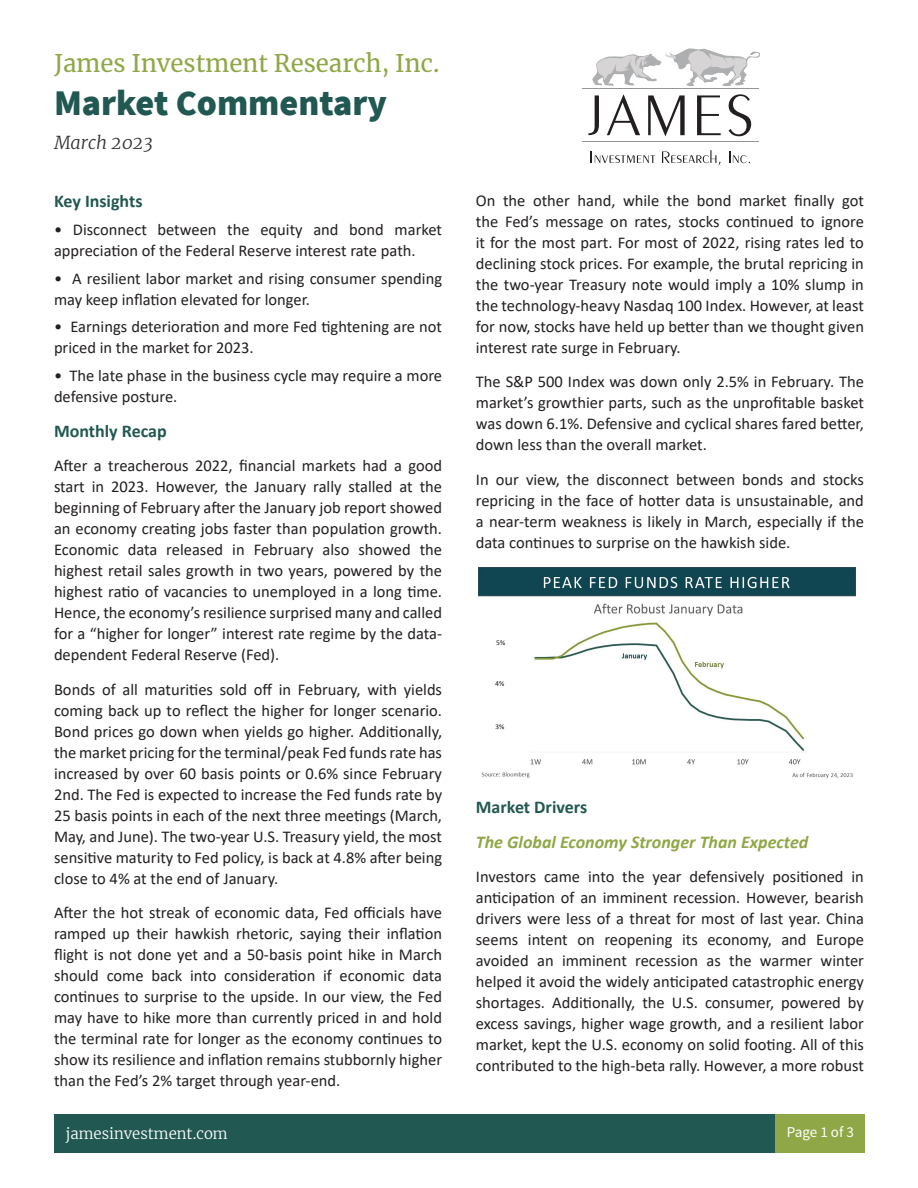
<style>
.page{position:relative;width:918px;height:1188px;background:#fff}
.page>*{position:absolute;margin:0;border:0;box-sizing:border-box;transform-origin:0 0}
.Bulleted_-_Pos_Neg_T{font:900 36px "Source Sans Pro";color:#215851}
.Bulleted_-_Pos_Neg_T-2{font:24px "Merriweather";color:#8fa746}
.t1{font:700 18px "Calibri";color:#215851}
.t2{font:italic 700 18px "Calibri";color:#8fa746}
.Bulleted_-_Pos_Neg_T-3{font:italic 300 18px "Merriweather";color:#303232}
.t3{font:16.5px/21px "Calibri";color:#231f20;text-align:justify}
.t4{font:300 15px "Merriweather";color:#fff}
.t5{font:15px "Source Sans Pro";letter-spacing:-.005em;color:#fff}
</style>
<div class="page">
<div style="left:54px;top:1114px;width:721px;height:38px;background:#215851"></div>
<div style="left:775px;top:1114px;width:90px;height:38px;background:#8fa746"></div>
<img style="left:478px;top:567px;width:378px;height:212px">
<svg style="left:588px;top:95px;width:11px;height:40px"></svg>
<svg style="left:607px;top:94px;width:33px;height:41px"></svg>
<svg style="left:648px;top:95px;width:37px;height:41px"></svg>
<svg style="left:697px;top:95px;width:24px;height:40px"></svg>
<svg style="left:729px;top:94px;width:22px;height:42px"></svg>
<hr style="left:582px;top:141px;width:177px;height:1px;background:#939598">
<svg style="left:591px;top:151px;width:64px;height:12px"></svg>
<svg style="left:662px;top:150px;width:59px;height:16px"></svg>
<svg style="left:729px;top:151px;width:21px;height:12px"></svg>
<hr style="left:582px;top:88px;width:177px;height:1px;background:#939598">
<svg style="left:592px;top:48px;width:168px;height:38px"></svg>
<p class="Bulleted_-_Pos_Neg_T-2" style="left:54px;top:47px;width:387px">James Investment Research, Inc.</p>
<p class="Bulleted_-_Pos_Neg_T" style="left:54px;top:78px;width:334px">Market Commentary</p>
<p class="Bulleted_-_Pos_Neg_T-3" style="left:54px;top:130px;width:101px">March 2023</p>
<p class="t1" style="left:54px;top:188px;width:90px">Key Insights</p>
<p class="t3" style="left:54px;top:218px;width:390px">• Disconnect between the equity and bond market appreciation of the Federal Reserve interest rate path.</p>
<p class="t3" style="left:54px;top:267px;width:390px">• A resilient labor market and rising consumer spending may keep inflation elevated for longer.</p>
<p class="t3" style="left:54px;top:316px;width:390px">• Earnings deterioration and more Fed tightening are not priced in the market for 2023.</p>
<p class="t3" style="left:54px;top:365px;width:390px">• The late phase in the business cycle may require a more defensive posture.</p>
<p class="t1" style="left:54px;top:418px;width:114px">Monthly Recap</p>
<p class="t3" style="left:54px;top:455px;width:390px">After a treacherous 2022, financial markets had a good start in 2023. However, the January rally stalled at the beginning of February after the January job report showed an economy creating jobs faster than population growth.<br>Economic data released in February also showed the highest retail sales growth in two years, powered by the highest ratio of vacancies to unemployed in a long time.<br>Hence, the economy’s resilience surprised many and called for a “higher for longer” interest rate regime by the data&shy;dependent Federal Reserve (Fed).</p>
<p class="t3" style="left:54px;top:678px;width:390px">Bonds of all maturities sold off in February, with yields coming back up to reflect the higher for longer scenario.<br>Bond prices go down when yields go higher. Additionally, the market pricing for the terminal/peak Fed funds rate has increased by over 60 basis points or 0.6% since February 2nd. The Fed is expected to increase the Fed funds rate by 25 basis points in each of the next three meetings (March, May, and June). The two-year U.S. Treasury yield, the most sensitive maturity to Fed policy, is back at 4.8% after being close to 4% at the end of January.</p>
<p class="t3" style="left:54px;top:902px;width:390px">After the hot streak of economic data, Fed officials have ramped up their hawkish rhetoric, saying their inflation flight is not done yet and a 50-basis point hike in March should come back into consideration if economic data continues to surprise to the upside. In our view, the Fed may have to hike more than currently priced in and hold the terminal rate for longer as the economy continues to show its resilience and inflation remains stubbornly higher than the Fed’s 2% target through year-end.</p>
<p class="t3" style="left:476px;top:190px;width:390px">On the other hand, while the bond market finally got the Fed’s message on rates, stocks continued to ignore it for the most part. For most of 2022, rising rates led to declining stock prices. For example, the brutal repricing in the two-year Treasury note would imply a 10% slump in the technology-heavy Nasdaq 100 Index. However, at least for now, stocks have held up better than we thought given interest rate surge in February.</p>
<p class="t3" style="left:476px;top:371px;width:390px">The S&amp;P 500 Index was down only 2.5% in February. The market’s growthier parts, such as the unprofitable basket was down 6.1%. Defensive and cyclical shares fared better, down less than the overall market.</p>
<p class="t3" style="left:476px;top:469px;width:390px">In our view, the disconnect between bonds and stocks repricing in the face of hotter data is unsustainable, and a near-term weakness is likely in March, especially if the data continues to surprise on the hawkish side.</p>
<p class="t1" style="left:476px;top:795px;width:113px">Market Drivers</p>
<p class="t2" style="left:476px;top:829px;width:334px">The Global Economy Stronger Than Expected</p>
<p class="t3" style="left:476px;top:866px;width:390px">Investors came into the year defensively positioned in anticipation of an imminent recession. However, bearish drivers were less of a threat for most of last year. China seems intent on reopening its economy, and Europe avoided an imminent recession as the warmer winter helped it avoid the widely anticipated catastrophic energy shortages. Additionally, the U.S. consumer, powered by excess savings, higher wage growth, and a resilient labor market, kept the U.S. economy on solid footing. All of this contributed to the high-beta rally. However, a more robust</p>
<p class="t4" style="left:66px;top:1123px;width:163px">jamesinvestment.com</p>
<p class="t5" style="left:787px;top:1123px;width:68px">Page 1 of 3</p>
</div>
